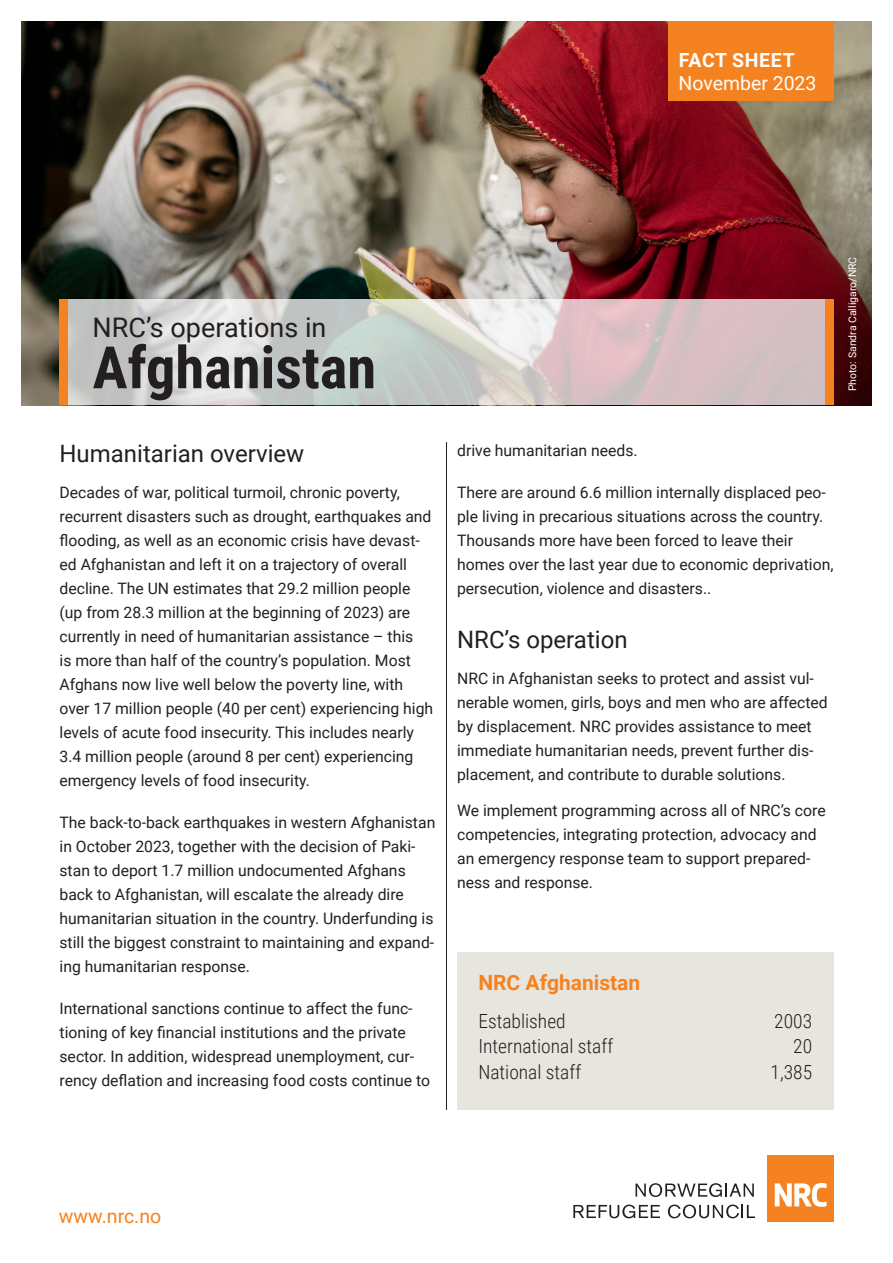
<style>
.page{position:relative;width:893px;height:1263px;background:#fff}
.page>*{position:absolute;margin:0;border:0;box-sizing:border-box;transform-origin:0 0}
.Country_Name{font:700 58.5px "Roboto Condensed";color:#231f20}
.NRCs_operations_in{font:27px "Roboto";color:#231f20}
.Mellomtitel{font:24px "Roboto";color:#231f20}
.Fact_box_-Heading{font:700 21px "Roboto";color:#f58220}
.t1{font:300 19.5px "Roboto Condensed";color:#231f20}
.t2{font:19.5px "Roboto";color:#fff}
.t3{font:19.5px "Roboto";color:#f58220}
.t4{font:700 19.5px "Roboto";letter-spacing:.035em;color:#fff}
.Brødtekst{font:15.75px/24px "Roboto";color:#231f20}
.Mellomtitel-2{font:15.75px/24px "Roboto";color:#231f20}
.Brødtekst-2{font:10.5px "Roboto";color:#fff}
</style>
<div class="page">
<div style="left:768px;top:1155px;width:66px;height:66px;background:#f58220"></div>
<svg style="left:775px;top:1183px;width:51px;height:24px"></svg>
<svg style="left:636px;top:1183px;width:118px;height:14px"></svg>
<svg style="left:573px;top:1204px;width:87px;height:14px"></svg>
<svg style="left:668px;top:1204px;width:87px;height:14px"></svg>
<img style="left:21px;top:21px;width:851px;height:384px">
<svg style="left:67px;top:299px;width:758px;height:106px;background:#d2cbca"></svg>
<div style="left:825px;top:299px;width:8px;height:106px;background:#f58220"></div>
<div style="left:59px;top:299px;width:8px;height:106px;background:#f58220"></div>
<div style="left:457px;top:952px;width:376px;height:158px;background:#e7e6de"></div>
<hr style="left:446px;top:442px;width:1px;height:668px;background:#231f20">
<div style="left:668px;top:21px;width:165px;height:80px;background:#f58220"></div>
<p class="t4" style="left:679px;top:46px;width:117px">FACT SHEET</p>
<p class="t2" style="left:679px;top:69px;width:139px">November 2023</p>
<p class="NRCs_operations_in" style="left:93px;top:309px;width:235px">NRC’s operations in</p>
<p class="Country_Name" style="left:93px;top:326px;width:285px">Afghanistan</p>
<p class="Mellomtitel" style="left:60px;top:437px;width:246px">Humanitarian overview</p>
<p class="Brødtekst" style="left:60px;top:480px;width:375px">Decades of war, political turmoil, chronic poverty, recurrent disasters such as drought, earthquakes and flooding, as well as an economic crisis have devast&shy;ed Afghanistan and left it on a trajectory of overall decline. The UN estimates that 29.2 million people (up from 28.3 million at the beginning of 2023) are currently in need of humanitarian assistance – this<br>is more than half of the country’s population. Most Afghans now live well below the poverty line, with over 17 million people (40 per cent) experiencing high levels of acute food insecurity. This includes nearly 3.4 million people (around 8 per cent) experiencing emergency levels of food insecurity.</p>
<p class="Brødtekst" style="left:60px;top:810px;width:377px">The back-to-back earthquakes in western Afghanistan in October 2023, together with the decision of Paki&shy;stan to deport 1.7 million undocumented Afghans back to Afghanistan, will escalate the already dire humanitarian situation in the country. Underfunding is still the biggest constraint to maintaining and expand&shy;ing humanitarian response.</p>
<p class="Brødtekst" style="left:60px;top:996px;width:372px">International sanctions continue to affect the func&shy;tioning of key financial institutions and the private sector. In addition, widespread unemployment, cur&shy;rency deflation and increasing food costs continue to</p>
<p class="Brødtekst-2" style="left:845px;top:391px;width:136px;rotate:-90deg">Photo: Sandra Calligaro/NRC</p>
<p class="Brødtekst" style="left:457px;top:438px;width:182px">drive humanitarian needs.</p>
<p class="Brødtekst" style="left:457px;top:480px;width:378px">There are around 6.6 million internally displaced peo&shy;ple living in precarious situations across the country.<br>Thousands more have been forced to leave their homes over the last year due to economic deprivation, persecution, violence and disasters..</p>
<p class="Mellomtitel" style="left:457px;top:623px;width:172px">NRC’s operation</p>
<p class="Mellomtitel-2" style="left:457px;top:666px;width:372px">NRC in Afghanistan seeks to protect and assist vul&shy;nerable women, girls, boys and men who are affected by displacement. NRC provides assistance to meet immediate humanitarian needs, prevent further dis&shy;placement, and contribute to durable solutions.</p>
<p class="Mellomtitel-2" style="left:457px;top:798px;width:370px">We implement programming across all of NRC’s core competencies, integrating protection, advocacy and an emergency response team to support prepared&shy;ness and response.</p>
<p class="Fact_box_-Heading" style="left:478px;top:967px;width:163px">NRC Afghanistan</p>
<p class="t1" style="left:478px;top:1007px;width:89px">Established</p>
<p class="t1" style="left:774px;top:1007px;width:39px">2003</p>
<p class="t1" style="left:478px;top:1033px;width:136px">International staff</p>
<p class="t1" style="left:793px;top:1033px;width:20px">20</p>
<p class="t1" style="left:478px;top:1058px;width:104px">National staff</p>
<p class="t1" style="left:770px;top:1058px;width:43px">1,385</p>
<p class="t3" style="left:59px;top:1202px;width:104px">www.nrc.no</p>
</div>
